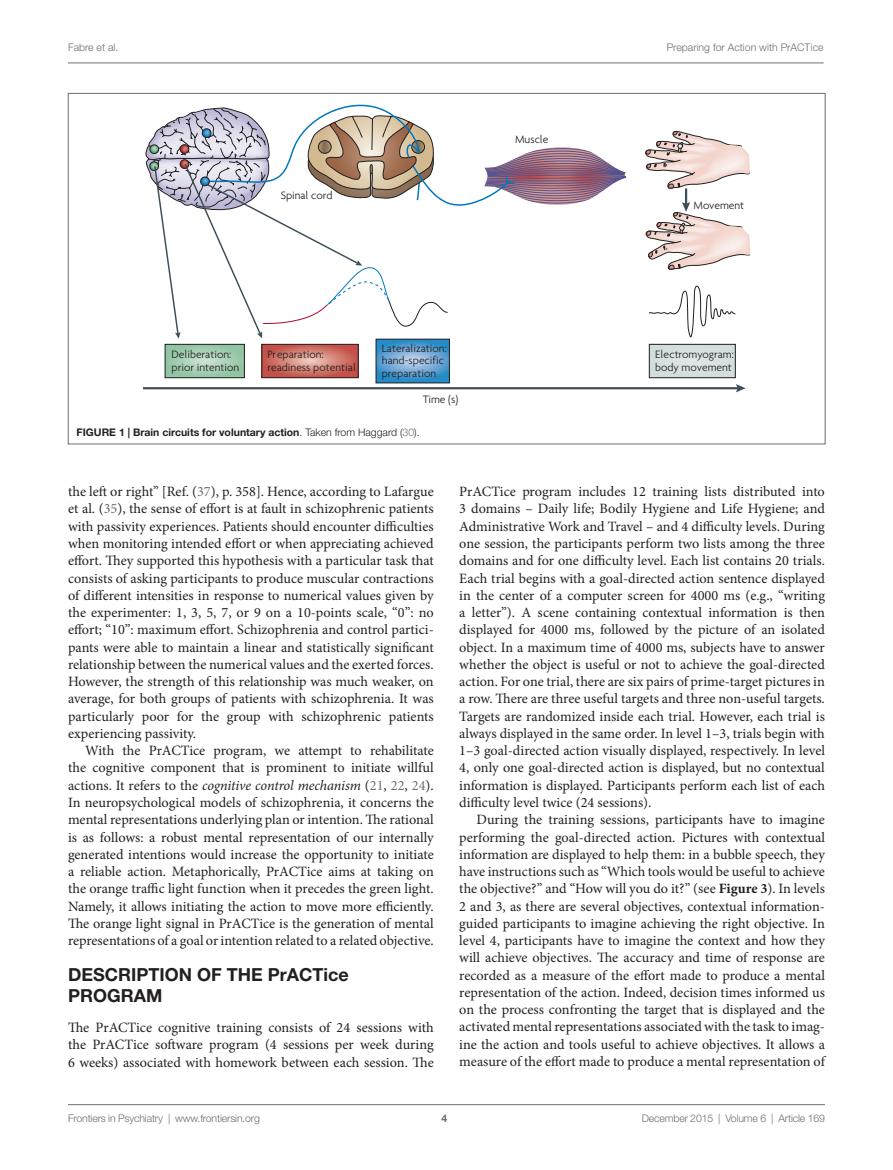
<style>
.page{position:relative;width:893px;height:1170px;background:#fff}
.page>*{position:absolute;margin:0;border:0;box-sizing:border-box;transform-origin:0 0}
.t1{font:700 18px/21px "Helvetica Neue LT Std";color:#231f20}
.t2{font:14.25px/17.2px "Minion Pro";color:#231f20;text-align:justify}
.t3{font:300 11.55px/12.3px "Agenda";color:#231f20}
.t4{font:300 10.5px "Helvetica Neue LT Std";letter-spacing:-.015em;color:#6c6d70}
.t5{font:700 10.5px "Helvetica Neue LT Std";color:#231f20}
.t6{font:700 10.5px "Helvetica Neue LT Std";color:#6c6d70}
.s1{font-weight:300}
.s2{font-weight:300;color:#6c6d70}
.s3{color:#6c6d70}
.s4{font-style:italic}
.s5{font-weight:700}
</style>
<div class="page">
<img style="left:378px;top:341px;width:70px;height:40px">
<img style="left:264px;top:346px;width:92px;height:30px">
<div style="left:262px;top:344px;width:96px;height:34px;border:1px solid #231f20"></div>
<div style="left:649px;top:344px;width:86px;height:34px;border:1px solid #231f20"></div>
<div style="left:165px;top:344px;width:80px;height:34px;border:1px solid #231f20"></div>
<hr style="left:143px;top:387px;width:596px;height:2px;background:#3d4f59">
<svg style="left:736px;top:384px;width:10px;height:8px"></svg>
<svg style="left:145px;top:105px;width:605px;height:235px"></svg>
<div style="left:200px;top:177px;width:10px;height:9px;border:1px solid #231f20;border-radius:50%"></div>
<hr style="left:68px;top:1104px;width:757px;height:1px;background:#6c6d70">
<hr style="left:68px;top:63px;width:756px;height:1px;background:#6c6d70">
<p class="t4" style="left:68px;top:41px;width:52px">Fabre et al.</p>
<p class="t4" style="left:667px;top:41px;width:158px">Preparing for Action with PrACTice</p>
<p class="t3" style="left:281px;top:189px;width:53px">Spinal cord</p>
<p class="t3" style="left:515px;top:133px;width:35px">Muscle</p>
<p class="t3" style="left:694px;top:199px;width:52px">Movement</p>
<p class="t3" style="left:172px;top:348px;width:69px">Deliberation: prior intention</p>
<p class="t3" style="left:267px;top:348px;width:90px">Preparation: readiness potential</p>
<p class="t3" style="left:382px;top:342px;width:67px">Lateralization: hand-specific preparation</p>
<p class="t3" style="left:655px;top:348px;width:80px">Electromyogram: body movement</p>
<p class="t3" style="left:423px;top:392px;width:37px">Time (s)</p>
<p class="t5" style="left:77px;top:425px;width:345px">FIGURE 1 | Brain circuits for voluntary action<span class="s1">. Taken from Haggard (</span><span class="s2">30</span><span class="s1">).</span></p>
<p class="t2" style="left:68px;top:483px;width:367px">the left or right” [Ref. (<span class="s3">37</span>), p. 358]. Hence, according to Lafargue et al. (<span class="s3">35</span>), the sense of effort is at fault in schizophrenic patients with passivity experiences. Patients should encounter difficulties when monitoring intended effort or when appreciating achieved effort. They supported this hypothesis with a particular task that consists of asking participants to produce muscular contractions of different intensities in response to numerical values given by the experimenter: 1, 3, 5, 7, or 9 on a 10-points scale, “0”: no effort; “10”: maximum effort. Schizophrenia and control partici&shy;pants were able to maintain a linear and statistically significant relationship between the numerical values and the exerted forces.<br>However, the strength of this relationship was much weaker, on average, for both groups of patients with schizophrenia. It was particularly poor for the group with schizophrenic patients experiencing passivity.</p>
<p class="t2" style="left:68px;top:742px;width:367px;text-indent:17px">With the PrACTice program, we attempt to rehabilitate the cognitive component that is prominent to initiate willful actions. It refers to the <span class="s4">cognitive control mechanism</span> (<span class="s3">21</span>, <span class="s3">22</span>, <span class="s3">24</span>).<br>In neuropsychological models of schizophrenia, it concerns the mental representations underlying plan or intention. The rational is as follows: a robust mental representation of our internally generated intentions would increase the opportunity to initiate a reliable action. Metaphorically, PrACTice aims at taking on the orange traffic light function when it precedes the green light.<br>Namely, it allows initiating the action to move more efficiently.<br>The orange light signal in PrACTice is the generation of mental representations of a goal or intention related to a related objective.</p>
<p class="t1" style="left:68px;top:963px;width:282px">DESCRIPTION OF THE PrACTice<br>PROG RAM</p>
<p class="t2" style="left:68px;top:1018px;width:367px">The PrACTice cognitive training consists of 24 sessions with the PrACTice software program (4 sessions per week during 6 weeks) associated with homework between each session. The</p>
<p class="t2" style="left:459px;top:483px;width:367px">PrACTice program includes 12 training lists distributed into 3 domains – Daily life; Bodily Hygiene and Life Hygiene; and Administrative Work and Travel – and 4 difficulty levels. During one session, the participants perform two lists among the three domains and for one difficulty level. Each list contains 20 trials.<br>Each trial begins with a goal-directed action sentence displayed in the center of a computer screen for 4000 ms (e.g., “writing a letter”). A scene containing contextual information is then displayed for 4000 ms, followed by the picture of an isolated object. In a maximum time of 4000 ms, subjects have to answer whether the object is useful or not to achieve the goal-directed action. For one trial, there are six pairs of prime-target pictures in a row. There are three useful targets and three non-useful targets.<br>Targets are randomized inside each trial. However, each trial is always displayed in the same order. In level 1–3, trials begin with 1–3 goal-directed action visually displayed, respectively. In level 4, only one goal-directed action is displayed, but no contextual information is displayed. Participants perform each list of each difficulty level twice (24 sessions).</p>
<p class="t2" style="left:459px;top:811px;width:367px;text-indent:17px">During the training sessions, participants have to imagine performing the goal-directed action. Pictures with contextual information are displayed to help them: in a bubble speech, they have instructions such as “Which tools would be useful to achieve the objective?” and “How will you do it?” (see <span class="s5">Figure 3</span>). In levels 2 and 3, as there are several objectives, contextual information&shy;guided participants to imagine achieving the right objective. In level 4, participants have to imagine the context and how they will achieve objectives. The accuracy and time of response are recorded as a measure of the effort made to produce a mental representation of the action. Indeed, decision times informed us on the process confronting the target that is displayed and the activated mental representations associated with the task to imag&shy;ine the action and tools useful to achieve objectives. It allows a measure of the effort made to produce a mental representation of</p>
<p class="t4" style="left:68px;top:1111px;width:193px">Frontiers in Psychiatry | www.frontiersin.org</p>
<p class="t6" style="left:441px;top:1111px;width:7px">4</p>
<p class="t4" style="left:642px;top:1111px;width:184px">December 2015 | Volume 6 | Article 169</p>
</div>
